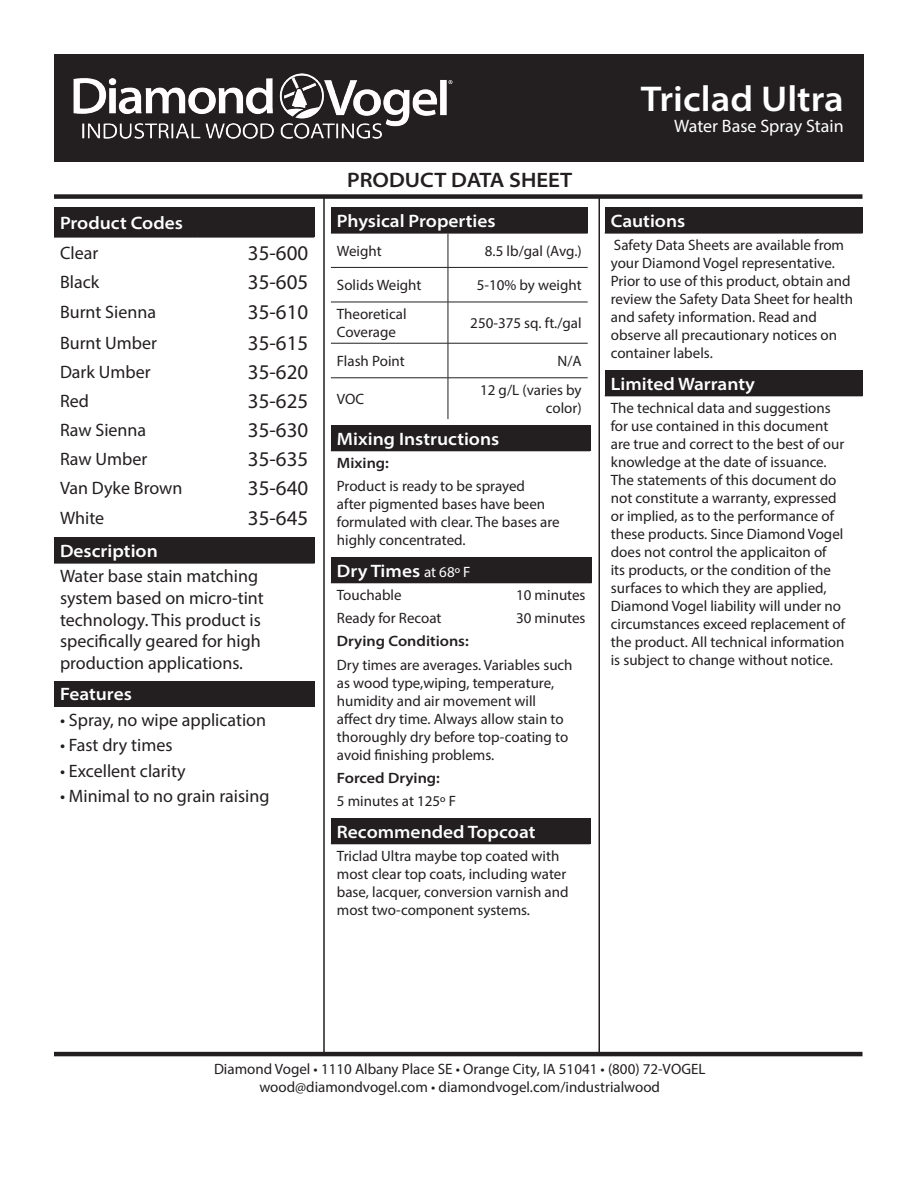
<style>
.page{position:relative;width:918px;height:1188px;background:#fff}
.page>*{position:absolute;margin:0;border:0;box-sizing:border-box;transform-origin:0 0}
.t1{font:600 semi-expanded 36px "Myriad Pro";color:#fff}
.t2{font:21px "Myriad Pro";color:#231f20}
.t3{font:600 semi-expanded 21px "Myriad Pro";color:#231f20}
.t4{font:18px/21.6px "Myriad Pro";color:#231f20}
.t5{font:600 semi-expanded 18px "Myriad Pro";color:#fff}
.t6{font:18px "Myriad Pro";color:#fff}
.t7{font:15px/18px "Myriad Pro";color:#231f20}
.t8{font:600 semi-expanded 15px "Myriad Pro";color:#231f20}
.s1{font-weight:400;font-stretch:normal;font-size:15px}
</style>
<div class="page">
<div style="left:55px;top:55px;width:808px;height:106px;background:#231f20"></div>
<div style="left:54px;top:54px;width:810px;height:108px;border:2px solid #231f20"></div>
<div style="left:54px;top:194px;width:808px;height:5px;background:#231f20"></div>
<hr style="left:54px;top:1052px;width:808px;height:4px;background:#231f20">
<div style="left:54px;top:207px;width:260px;height:30px;background:#231f20"></div>
<hr style="left:54px;top:236px;width:144px;height:2px;background:#231f20">
<hr style="left:198px;top:236px;width:116px;height:2px;background:#231f20">
<div style="left:54px;top:537px;width:261px;height:26px;background:#231f20"></div>
<hr style="left:54px;top:562px;width:261px;height:2px;background:#231f20">
<div style="left:54px;top:681px;width:261px;height:25px;background:#231f20"></div>
<hr style="left:54px;top:706px;width:261px;height:1px;background:#231f20">
<hr style="left:323px;top:197px;width:2px;height:857px;background:#231f20">
<hr style="left:598px;top:197px;width:2px;height:857px;background:#231f20">
<div style="left:331px;top:207px;width:257px;height:26px;background:#231f20"></div>
<hr style="left:331px;top:232px;width:117px;height:2px;background:#231f20">
<hr style="left:448px;top:232px;width:140px;height:2px;background:#231f20">
<hr style="left:448px;top:234px;width:1px;height:33px;background:#231f20">
<hr style="left:331px;top:267px;width:117px;height:1px;background:#231f20">
<hr style="left:448px;top:267px;width:140px;height:1px;background:#231f20">
<hr style="left:448px;top:268px;width:1px;height:34px;background:#231f20">
<hr style="left:331px;top:302px;width:117px;height:1px;background:#231f20">
<hr style="left:448px;top:302px;width:140px;height:1px;background:#231f20">
<hr style="left:448px;top:302px;width:1px;height:41px;background:#231f20">
<hr style="left:331px;top:343px;width:117px;height:1px;background:#231f20">
<hr style="left:448px;top:343px;width:140px;height:1px;background:#231f20">
<hr style="left:448px;top:343px;width:1px;height:35px;background:#231f20">
<hr style="left:331px;top:378px;width:117px;height:1px;background:#231f20">
<hr style="left:448px;top:378px;width:140px;height:1px;background:#231f20">
<hr style="left:448px;top:378px;width:1px;height:41px;background:#231f20">
<div style="left:331px;top:425px;width:259px;height:26px;background:#231f20"></div>
<div style="left:331px;top:557px;width:261px;height:26px;background:#231f20"></div>
<div style="left:331px;top:818px;width:259px;height:26px;background:#231f20"></div>
<img style="left:73px;top:74px;width:380px;height:65px">
<div style="left:605px;top:207px;width:257px;height:26px;background:#231f20"></div>
<hr style="left:605px;top:232px;width:258px;height:2px;background:#231f20">
<div style="left:605px;top:370px;width:257px;height:26px;background:#231f20"></div>
<hr style="left:605px;top:395px;width:258px;height:1px;background:#231f20">
<p class="t5" style="left:60px;top:211px;width:124px">Product Codes</p>
<p class="t4" style="left:60px;top:241px;width:40px">Clear</p>
<p class="t2" style="left:248px;top:240px;width:62px">35-600</p>
<p class="t4" style="left:60px;top:271px;width:41px">Black</p>
<p class="t2" style="left:248px;top:269px;width:62px">35-605</p>
<p class="t4" style="left:60px;top:301px;width:98px">Burnt Sienna</p>
<p class="t2" style="left:248px;top:299px;width:62px">35-610</p>
<p class="t4" style="left:60px;top:331px;width:99px">Burnt Umber</p>
<p class="t2" style="left:248px;top:330px;width:62px">35-615</p>
<p class="t4" style="left:60px;top:361px;width:92px">Dark Umber</p>
<p class="t2" style="left:248px;top:359px;width:62px">35-620</p>
<p class="t4" style="left:60px;top:390px;width:30px">Red</p>
<p class="t2" style="left:248px;top:388px;width:62px">35-625</p>
<p class="t4" style="left:60px;top:419px;width:88px">Raw Sienna</p>
<p class="t2" style="left:248px;top:417px;width:62px">35-630</p>
<p class="t4" style="left:60px;top:448px;width:89px">Raw Umber</p>
<p class="t2" style="left:248px;top:446px;width:62px">35-635</p>
<p class="t4" style="left:60px;top:477px;width:124px">Van Dyke Brown</p>
<p class="t2" style="left:248px;top:476px;width:62px">35-640</p>
<p class="t4" style="left:60px;top:506px;width:46px">White</p>
<p class="t2" style="left:248px;top:505px;width:62px">35-645</p>
<p class="t5" style="left:60px;top:539px;width:99px">Description</p>
<p class="t4" style="left:60px;top:565px;width:205px">Water base stain matching system based on micro-tint technology. This product is specifically geared for high production applications.</p>
<p class="t5" style="left:60px;top:683px;width:73px">Features</p>
<p class="t4" style="left:60px;top:709px;width:208px">• Spray, no wipe application</p>
<p class="t4" style="left:60px;top:734px;width:114px">• Fast dry times</p>
<p class="t4" style="left:60px;top:760px;width:127px">• Excellent clarity</p>
<p class="t4" style="left:60px;top:785px;width:211px">• Minimal to no grain raising</p>
<p class="t3" style="left:347px;top:167px;width:227px">PRODUCT DATA SHEET</p>
<p class="t5" style="left:337px;top:209px;width:160px">Physical Properties</p>
<p class="t7" style="left:337px;top:242px;width:46px">Weight</p>
<p class="t7" style="left:485px;top:242px;width:98px">8.5 lb/gal (Avg.)</p>
<p class="t7" style="left:337px;top:276px;width:86px">Solids Weight</p>
<p class="t7" style="left:477px;top:276px;width:106px">5-10% by weight</p>
<p class="t7" style="left:337px;top:305px;width:71px">Theoretical<br>Coverage</p>
<p class="t7" style="left:470px;top:314px;width:113px">250-375 sq. ft./gal</p>
<p class="t7" style="left:337px;top:352px;width:69px">Flash Point</p>
<p class="t7" style="left:558px;top:352px;width:26px">N/A</p>
<p class="t7" style="left:337px;top:390px;width:29px">VOC</p>
<p class="t7" style="left:480px;top:381px;width:103px;text-align:right">12 g/L (varies by color)</p>
<p class="t5" style="left:337px;top:427px;width:164px">Mixing Instructions</p>
<p class="t8" style="left:337px;top:453px;width:54px">Mixing:</p>
<p class="t7" style="left:337px;top:477px;width:224px">Product is ready to be sprayed<br>after pigmented bases have been formulated with clear. The bases are highly concentrated.</p>
<p class="t5" style="left:337px;top:559px;width:135px">Dry Times <span class="s1">at 68º F</span></p>
<p class="t7" style="left:337px;top:586px;width:66px">Touchable</p>
<p class="t7" style="left:516px;top:586px;width:71px">10 minutes</p>
<p class="t7" style="left:337px;top:609px;width:106px">Ready for Recoat</p>
<p class="t7" style="left:516px;top:609px;width:71px">30 minutes</p>
<p class="t8" style="left:337px;top:632px;width:133px">Drying Conditions:</p>
<p class="t7" style="left:337px;top:655px;width:237px">Dry times are averages. Variables such as wood type,wiping, temperature, humidity and air movement will affect dry time. Always allow stain to thoroughly dry before top-coating to avoid finishing problems.</p>
<p class="t8" style="left:337px;top:768px;width:105px">Forced Drying:</p>
<p class="t7" style="left:337px;top:792px;width:121px">5 minutes at 125º F</p>
<p class="t5" style="left:337px;top:820px;width:200px">Recommended Topcoat</p>
<p class="t7" style="left:337px;top:847px;width:233px">Triclad Ultra maybe top coated with most clear top coats, including water base, lacquer, conversion varnish and most two-component systems.</p>
<p class="t1" style="left:641px;top:75px;width:205px">Triclad Ultra</p>
<p class="t6" style="left:674px;top:115px;width:171px">Water Base Spray Stain</p>
<p class="t5" style="left:611px;top:209px;width:76px">Cautions</p>
<p class="t7" style="left:611px;top:236px;width:244px">Safety Data Sheets are available from your Diamond Vogel representative.<br>Prior to use of this product, obtain and review the Safety Data Sheet for health and safety information. Read and observe all precautionary notices on container labels.</p>
<p class="t5" style="left:611px;top:372px;width:146px">Limited Warranty</p>
<p class="t7" style="left:611px;top:399px;width:236px">The technical data and suggestions for use contained in this document are true and correct to the best of our knowledge at the date of issuance.<br>The statements of this document do not constitute a warranty, expressed or implied, as to the performance of these products. Since Diamond Vogel does not control the applicaiton of<br>its products, or the condition of the surfaces to which they are applied, Diamond Vogel liability will under no circumstances exceed replacement of the product. All technical information is subject to change without notice.</p>
<p class="t7" style="left:214px;top:1060px;width:493px">Diamond Vogel • 1110 Albany Place SE • Orange City, IA 51041 • (800) 72-VOGEL</p>
<p class="t7" style="left:259px;top:1078px;width:402px">wood@diamondvogel.com • diamondvogel.com/industrialwood</p>
</div>
